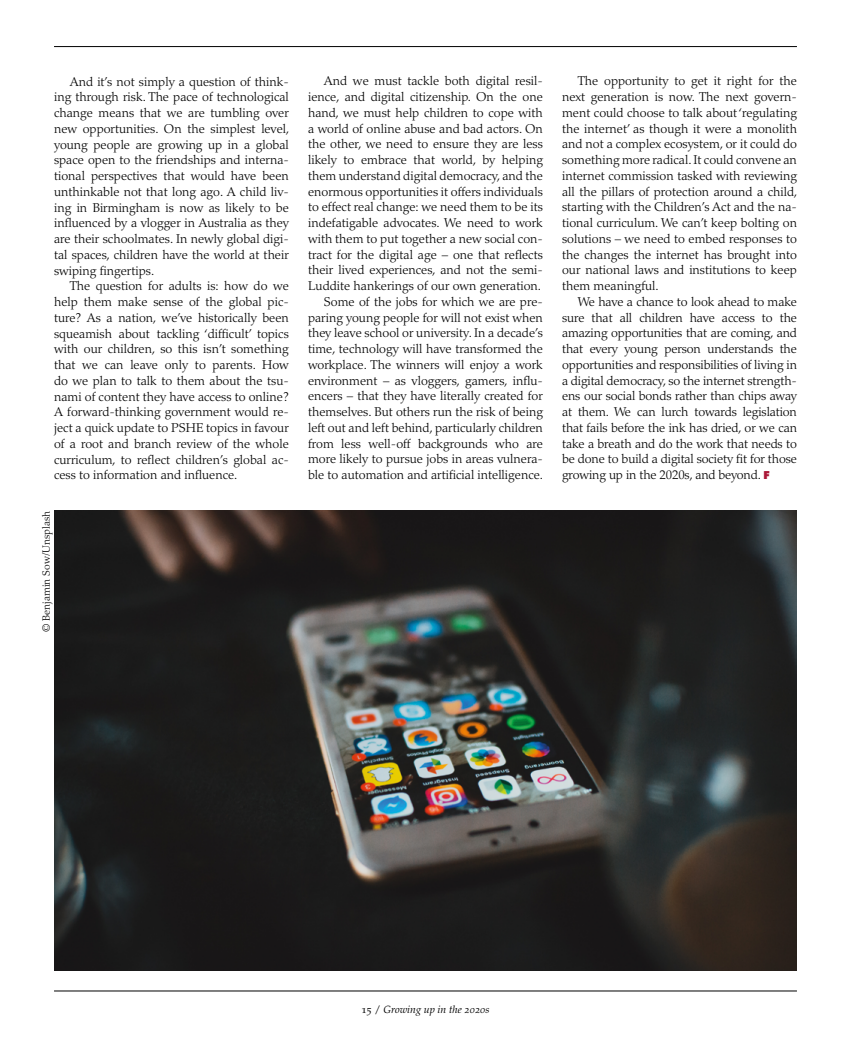
<style>
.page{position:relative;width:851px;height:1042px;background:#fff}
.page>*{position:absolute;margin:0;border:0;box-sizing:border-box;transform-origin:0 0}
.t1{font:300 12.75px/15.8px "Palatino LT Std";color:#000;text-align:justify}
.t2{font:italic 10.5px "Palatino LT Std";color:#000}
.t3{font:300 10.5px "Palatino LT Std";color:#000}
.s1{font-family:"Futura Std";font-weight:800;font-size:10.5px;color:#ab1737}
.s2{font-style:normal}
</style>
<div class="page">
<hr style="left:54px;top:46px;width:742px;height:1px;background:#000">
<hr style="left:54px;top:990px;width:742px;height:1px;background:#000">
<img style="left:54px;top:511px;width:742px;height:459px">
<p class="t1" style="left:54px;top:74px;width:237px;text-indent:16px">And it’s not simply a question of think&shy;ing through risk. The pace of technological change means that we are tumbling over new opportunities. On the simplest level, young people are growing up in a global space open to the friendships and interna&shy;tional perspectives that would have been unthinkable not that long ago. A child liv&shy;ing in Birmingham is now as likely to be influenced by a vlogger in Australia as they are their schoolmates. In newly global digi&shy;tal spaces, children have the world at their swiping fingertips.</p>
<p class="t1" style="left:54px;top:278px;width:236px;text-indent:16px">The question for adults is: how do we help them make sense of the global pic&shy;ture? As a nation, we’ve historically been squeamish about tackling ‘difficult’ topics with our children, so this isn’t something that we can leave only to parents. How do we plan to talk to them about the tsu&shy;nami of content they have access to online?<br>A forward-thinking government would re&shy;ject a quick update to PSHE topics in favour of a root and branch review of the whole curriculum, to reflect children’s global ac&shy;cess to information and influence.</p>
<p class="t3" style="left:40px;top:632px;width:123px;rotate:-90deg">© Benjamin Sow/Unsplash</p>
<p class="t1" style="left:308px;top:73px;width:236px;text-align:right">And we must tackle both digital resil&shy;ience, and digital citizenship. On the one hand, we must help children to cope with a world of online abuse and bad actors. On the other, we need to ensure they are less likely to embrace that world, by helping them understand digital democracy, and the enormous opportunities it offers individuals to effect real change: we need them to be its indefatigable advocates. We need to work with them to put together a new social con&shy;tract for the digital age – one that reflects their lived experiences, and not the semi-Luddite hankerings of our own generation.<br>Some of the jobs for which we are pre&shy;paring young people for will not exist when they leave school or university. In a decade’s time, technology will have transformed the workplace. The winners will enjoy a work environment – as vloggers, gamers, influ&shy;encers – that they have literally created for themselves. But others run the risk of being left out and left behind, particularly children from less well-off backgrounds who are more likely to pursue jobs in areas vulnera&shy;ble to automation and artificial intelligence.</p>
<p class="t1" style="left:562px;top:73px;width:237px;text-indent:16px">The opportunity to get it right for the next generation is now. The next govern&shy;ment could choose to talk about ‘regulating the internet’ as though it were a monolith and not a complex ecosystem, or it could do something more radical. It could convene an internet commission tasked with reviewing all the pillars of protection around a child, starting with the Children’s Act and the na&shy;tional curriculum. We can’t keep bolting on solutions – we need to embed responses to the changes the internet has brought into our national laws and institutions to keep them meaningful.</p>
<p class="t1" style="left:562px;top:294px;width:236px;text-indent:16px">We have a chance to look ahead to make sure that all children have access to the amazing opportunities that are coming, and that every young person understands the opportunities and responsibilities of living in a digital democracy, so the internet strength&shy;ens our social bonds rather than chips away at them. We can lurch towards legislation that fails before the ink has dried, or we can take a breath and do the work that needs to be done to build a digital society fit for those growing up in the 2020s, and beyond. <span class="s1">F</span></p>
<p class="t2" style="left:361px;top:1004px;width:130px"><span class="s2">15 /</span> Growing up in the 2020s</p>
</div>
